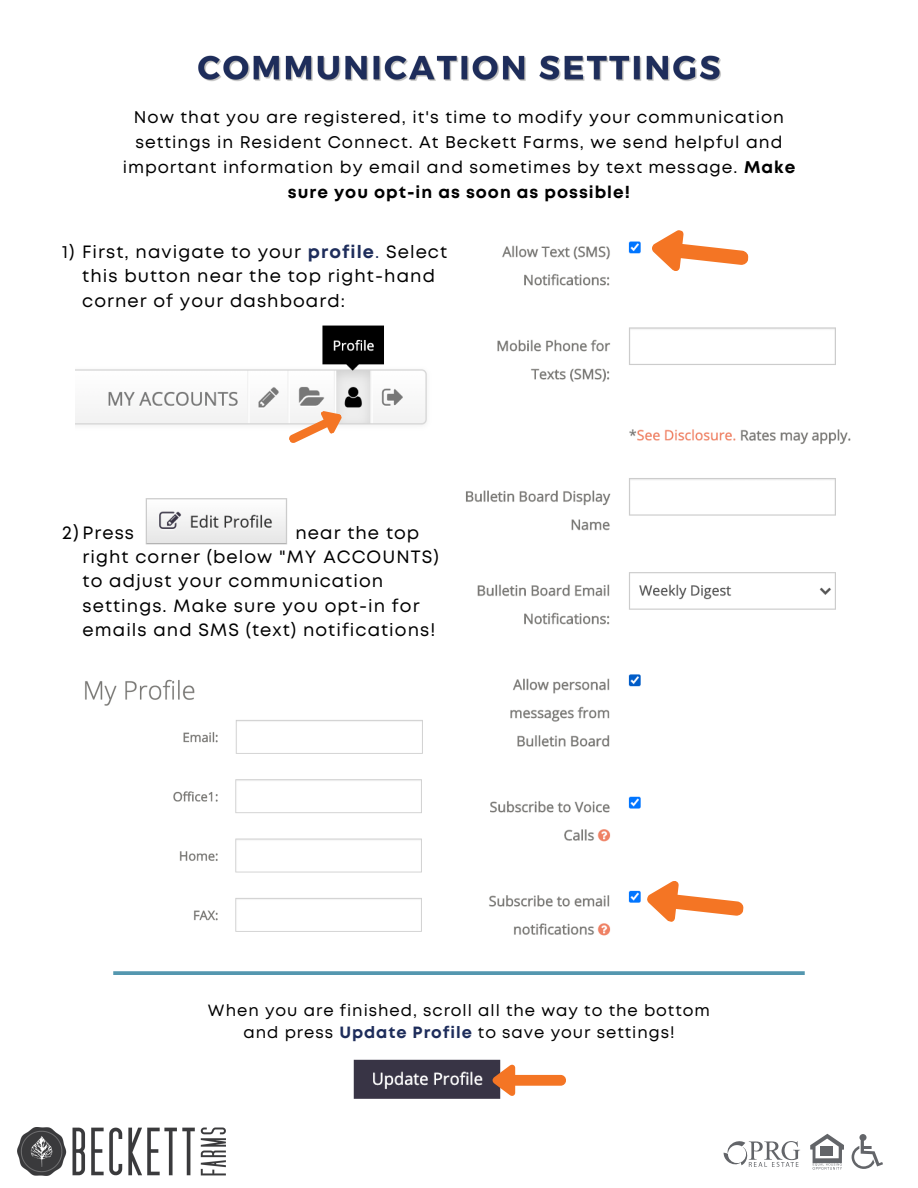
<style>
.page{position:relative;width:918px;height:1188px;background:#fff}
.page>*{position:absolute;margin:0;border:0;box-sizing:border-box;transform-origin:0 0}
.t1{font:17.85px/24.3px "Mont";letter-spacing:.06em;color:#000}
.t2{font:16.95px/25px "Mont";letter-spacing:.06em;color:#000;text-align:center}
.t3{font:16.35px/22.2px "Mont";letter-spacing:.06em;color:#000;text-align:center}
.s1{font-weight:700}
.s2{font-weight:700;color:#1e2d5b}
.s3{color:#1e2d5b}
.s4{font-size:18.75px}
</style>
<div class="page">
<img style="left:76px;top:325px;width:351px;height:100px">
<svg style="left:288px;top:411px;width:54px;height:32px"></svg>
<img style="left:146px;top:498px;width:141px;height:47px">
<img style="left:85px;top:679px;width:337px;height:253px">
<img style="left:230px;top:711px;width:193px;height:48px">
<img style="left:466px;top:241px;width:385px;height:695px">
<svg style="left:647px;top:881px;width:97px;height:41px"></svg>
<svg style="left:652px;top:230px;width:97px;height:41px"></svg>
<img style="left:353px;top:1059px;width:148px;height:40px">
<svg style="left:493px;top:1065px;width:73px;height:31px"></svg>
<svg style="left:113px;top:971px;width:692px;height:4px;background:#5e9db3"></svg>
<img style="left:198px;top:55px;width:523px;height:27px">
<svg style="left:810px;top:1134px;width:34px;height:36px"></svg>
<svg style="left:852px;top:1134px;width:31px;height:35px"></svg>
<svg style="left:724px;top:1141px;width:76px;height:26px"></svg>
<img style="left:18px;top:1127px;width:208px;height:49px">
<p class="t2" style="left:123px;top:105px;width:674px">Now that you are registered, it's time to modify your communication settings in Resident Connect. At Beckett Farms, we send helpful and important information by email and sometimes by text message. <span class="s1">Make sure you opt-in as soon as possible!</span></p>
<p class="t1" style="left:82px;top:241px;width:366px;text-indent:-20px">1) First, navigate to your <span class="s2">profile</span><span class="s3">.</span> Select this button near the top right-hand corner of your dashboard:</p>
<p class="t1" style="left:62px;top:522px;width:73px"><span class="s4">2)</span>Press</p>
<p class="t1" style="left:83px;top:522px;width:358px;text-indent:213px">near the top right corner (below "MY ACCOUNTS) to adjust your communication settings. Make sure you opt-in for emails and SMS (text) notifications!</p>
<p class="t3" style="left:208px;top:1000px;width:504px">When you are finished, scroll all the way to the bottom and press <span class="s2">Update Profile</span> to save your settings!</p>
</div>
